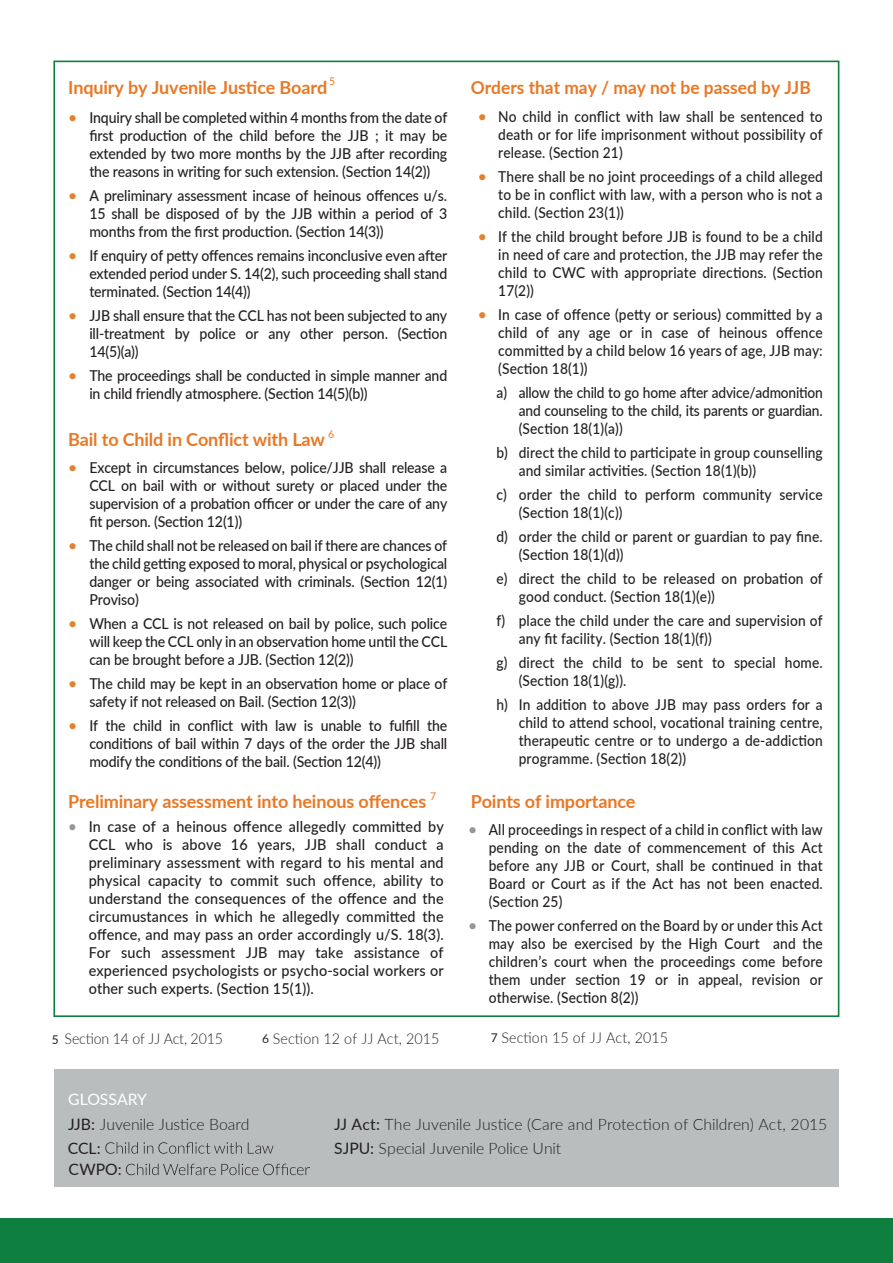
<style>
.page{position:relative;width:893px;height:1263px;background:#fff}
.page>*{position:absolute;margin:0;border:0;box-sizing:border-box;transform-origin:0 0}
.t1{font:700 18px "Lato";letter-spacing:-.01em;color:#e87825}
.t2{font:700 18px "Lato";letter-spacing:-.01em;color:#e87825;scale:.96 1}
.t3{font:300 15.75px/25px "Lato";color:#231f20}
.t4{font:15.75px/21.5px "Lato";color:#231f20}
.t5{font:500 15px/18px "Lato";letter-spacing:.01em;color:#231f20;text-align:justify;scale:.92 1}
.t6{font:500 15px/18px "Lato";letter-spacing:.01em;color:#231f20;text-align:justify;scale:.94 1}
.t7{font:500 15px/18px "Lato";letter-spacing:.01em;color:#231f20;text-align:justify;scale:.96 1}
.t8{font:500 15px/18px "Lato";letter-spacing:-.01em;color:#231f20;scale:.94 1}
.t9{font:300 15px "Lato";letter-spacing:.01em;color:#231f20;scale:.95 1}
.t10{font:300 15px "Lato";letter-spacing:-.01em;color:#231f20;scale:.94 1}
.t11{font:10.5px "Lato";color:#e87825}
.s1{font-size:15.75px;color:#e28231}
.s2{font-size:15.75px;color:#969696}
.s3{font-weight:400;font-size:12px}
.s4{font-weight:400;color:#fff}
.s5{font-weight:400}
</style>
<div class="page">
<div style="left:0;top:1218px;width:893px;height:45px;background:#0e7f3f"></div>
<div style="left:54px;top:1069px;width:785px;height:118px;background:#babdbe"></div>
<svg style="left:105px;top:1142px;width:168px;height:12px"></svg>
<svg style="left:126px;top:1163px;width:184px;height:12px"></svg>
<p class="t1" style="left:68px;top:74px;width:261px">Inquiry by Juvenile Justice Board</p>
<p class="t11" style="left:329px;top:74px;width:8px">5</p>
<p class="t2" style="left:471px;top:74px;width:356px">Orders that may / may not be passed by JJB</p>
<p class="t6" style="left:89px;top:108px;width:382px;text-indent:-21px"><span class="s1">•</span> Inquiry shall be completed within 4 months from the date of first production of the child before the JJB ; it may be extended by two more months by the JJB after recording the reasons in writing for such extension. (Section 14(2))</p>
<p class="t6" style="left:89px;top:186px;width:382px;text-indent:-21px"><span class="s1">•</span> A preliminary assessment incase of heinous offences u/s.<br>15 shall be disposed of by the JJB within a period of 3 months from the first production. (Section 14(3))</p>
<p class="t6" style="left:89px;top:246px;width:382px;text-indent:-21px"><span class="s1">•</span> If enquiry of petty offences remains inconclusive even after extended period under S. 14(2), such proceeding shall stand terminated. (Section 14(4))</p>
<p class="t6" style="left:89px;top:306px;width:382px;text-indent:-21px"><span class="s1">•</span> JJB shall ensure that the CCL has not been subjected to any ill-treatment by police or any other person. (Section 14(5)(a))</p>
<p class="t8" style="left:89px;top:366px;width:382px;text-indent:-21px"><span class="s1">•</span> The proceedings shall be conducted in simple manner and in child friendly atmosphere. (Section 14(5)(b))</p>
<p class="t11" style="left:328px;top:426px;width:8px">6</p>
<p class="t1" style="left:68px;top:426px;width:258px">Bail to Child in Conflict with Law</p>
<p class="t6" style="left:89px;top:458px;width:382px;text-indent:-21px"><span class="s1">•</span> Except in circumstances below, police/JJB shall release a CCL on bail with or without surety or placed under the supervision of a probation officer or under the care of any fit person. (Section 12(1))</p>
<p class="t6" style="left:89px;top:536px;width:382px;text-indent:-21px"><span class="s1">•</span> The child shall not be released on bail if there are chances of the child getting exposed to moral, physical or psychological danger or being associated with criminals. (Section 12(1)<br>Proviso)</p>
<p class="t6" style="left:89px;top:614px;width:382px;text-indent:-21px"><span class="s1">•</span> When a CCL is not released on bail by police, such police will keep the CCL only in an observation home until the CCL can be brought before a JJB. (Section 12(2))</p>
<p class="t8" style="left:89px;top:674px;width:382px;text-indent:-21px"><span class="s1">•</span> The child may be kept in an observation home or place of safety if not released on Bail. (Section 12(3))</p>
<p class="t6" style="left:89px;top:716px;width:382px;text-indent:-21px"><span class="s1">•</span> If the child in conflict with law is unable to fulfill the conditions of bail within 7 days of the order the JJB shall modify the conditions of the bail. (Section 12(4))</p>
<p class="t1" style="left:68px;top:788px;width:360px">Preliminary assessment into heinous offences</p>
<p class="t11" style="left:430px;top:789px;width:8px">7</p>
<p class="t7" style="left:89px;top:816px;width:371px;text-indent:-21px"><span class="s2">•</span> In case of a heinous offence allegedly committed by CCL who is above 16 years, JJB shall conduct a preliminary assessment with regard to his mental and physical capacity to commit such offence, ability to understand the consequences of the offence and the circumustances in which he allegedly committed the offence, and may pass an order accordingly u/S. 18(3).<br>For such assessment JJB may take assistance of experienced psychologists or psycho-social workers or other such experts. (Section 15(1)).</p>
<p class="t5" style="left:498px;top:107px;width:354px;text-indent:-21px"><span class="s1">•</span> No child in conflict with law shall be sentenced to death or for life imprisonment without possibility of release. (Section 21)</p>
<p class="t5" style="left:498px;top:167px;width:354px;text-indent:-21px"><span class="s1">•</span> There shall be no joint proceedings of a child alleged to be in conflict with law, with a person who is not a child. (Section 23(1))</p>
<p class="t5" style="left:498px;top:227px;width:354px;text-indent:-21px"><span class="s1">•</span> If the child brought before JJB is found to be a child in need of care and protection, the JJB may refer the child to CWC with appropriate directions. (Section 17(2))</p>
<p class="t5" style="left:498px;top:305px;width:354px;text-indent:-21px"><span class="s1">•</span> In case of offence (petty or serious) committed by a child of any age or in case of heinous offence committed by a child below 16 years of age, JJB may: (Section 18(1))</p>
<p class="t5" style="left:519px;top:383px;width:332px;text-indent:-22px">a) allow the child to go home after advice/admonition and counseling to the child, its parents or guardian. (Section 18(1)(a))</p>
<p class="t5" style="left:519px;top:443px;width:332px;text-indent:-22px">b) direct the child to participate in group counselling and similar activities. (Section 18(1)(b))</p>
<p class="t5" style="left:519px;top:485px;width:332px;text-indent:-22px">c) order the child to perform community service (Section 18(1)(c))</p>
<p class="t5" style="left:519px;top:527px;width:332px;text-indent:-22px">d) order the child or parent or guardian to pay fine. (Section 18(1)(d))</p>
<p class="t5" style="left:519px;top:569px;width:332px;text-indent:-22px">e) direct the child to be released on probation of good conduct. (Section 18(1)(e))</p>
<p class="t5" style="left:519px;top:611px;width:332px;text-indent:-22px">f) place the child under the care and supervision of any fit facility. (Section 18(1)(f))</p>
<p class="t5" style="left:519px;top:653px;width:332px;text-indent:-22px">g) direct the child to be sent to special home. (Section 18(1)(g)).</p>
<p class="t5" style="left:519px;top:695px;width:332px;text-indent:-22px">h) In addition to above JJB may pass orders for a child to attend school, vocational training centre, therapeutic centre or to undergo a de-addiction programme. (Section 18(2))</p>
<p class="t1" style="left:471px;top:788px;width:166px">Points of importance</p>
<p class="t5" style="left:489px;top:820px;width:365px;text-indent:-21px"><span class="s2">•</span> All proceedings in respect of a child in conflict with law pending on the date of commencement of this Act before any JJB or Court, shall be continued in that Board or Court as if the Act has not been enacted. (Section 25)</p>
<p class="t5" style="left:489px;top:916px;width:365px;text-indent:-21px"><span class="s2">•</span> The power conferred on the Board by or under this Act may also be exercised by the High Court and the children’s court when the proceedings come before them under section 19 or in appeal, revision or otherwise. (Section 8(2))</p>
<p class="t10" style="left:52px;top:1028px;width:183px"><span class="s3">5</span> Section 14 of JJ Act, 2015</p>
<p class="t9" style="left:262px;top:1028px;width:188px"><span class="s3">6</span> Section 12 of JJ Act, 2015</p>
<p class="t9" style="left:491px;top:1027px;width:188px"><span class="s3">7</span> Section 15 of JJ Act, 2015</p>
<p class="t3" style="left:68px;top:1086px;width:183px"><span class="s4">GLOSSARY<br></span><span class="s5">JJB:</span> Juvenile Justice Board</p>
<p class="t4" style="left:68px;top:1136px;width:55px">CCL:<br>CWPO:</p>
<p class="t3" style="left:334px;top:1112px;width:495px;line-height:23.5px"><span class="s5">JJ Act:</span> The Juvenile Justice (Care and Protection of Children) Act, 2015<br><span class="s5">SJPU:</span> Special Juvenile Police Unit</p>
</div>
